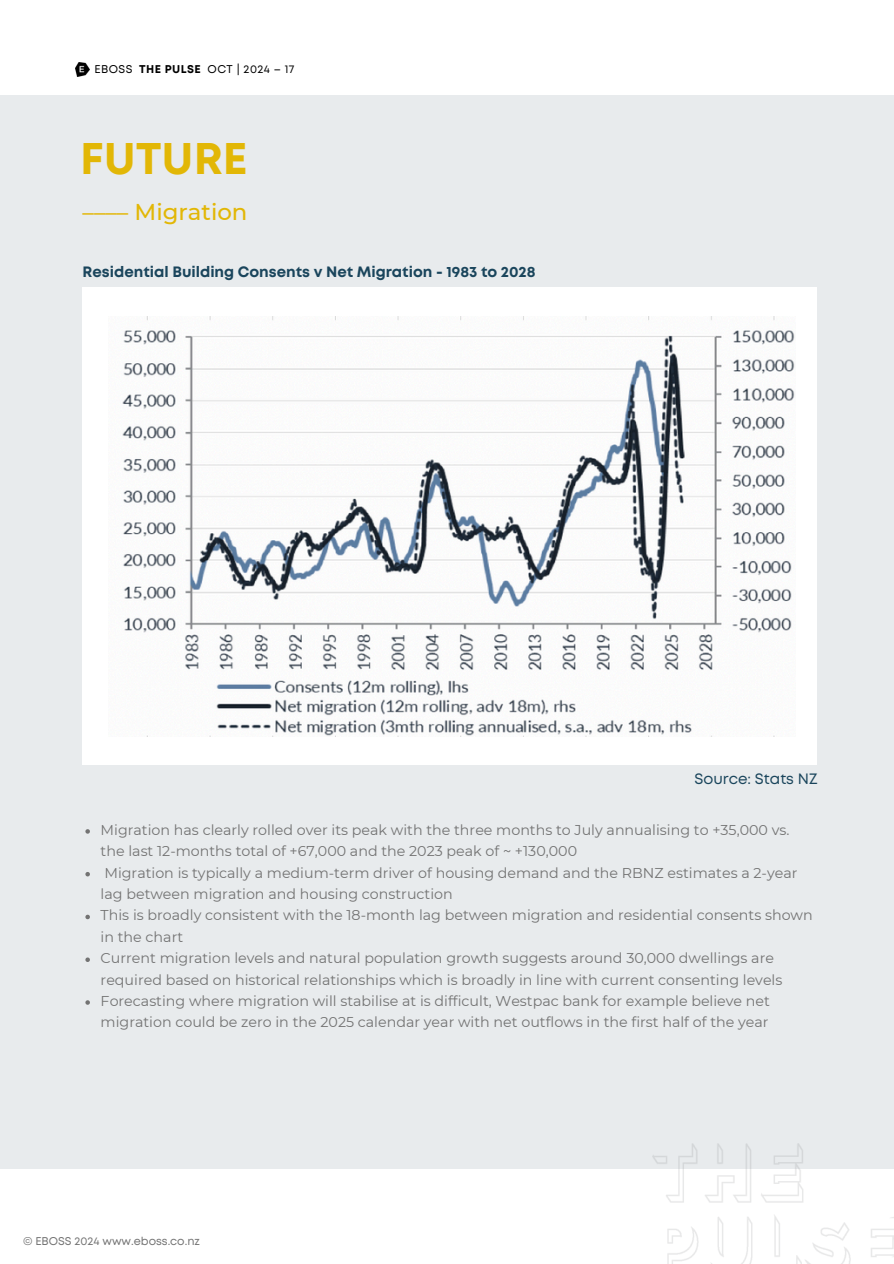
<style>
.page{position:relative;width:894px;height:1264px;background:#fff}
.page>*{position:absolute;margin:0;border:0;box-sizing:border-box;transform-origin:0 0}
.t1{font:700 44.25px "Mont";color:#e2b706}
.t2{font:500 22.8px "Montserrat";color:#e2b706}
.t3{font:700 15px "Mont";color:#1a455c}
.t4{font:15px "Mont";color:#1a455c}
.t5{font:14.25px/21.3px "Montserrat";color:#737373}
.t6{font:11.25px "Mont";color:#737373}
.t7{font:11.25px "Mont";letter-spacing:.04em;color:#000}
.s1{font-weight:700}
</style>
<div class="page">
<svg style="left:76px;top:63px;width:13px;height:13px"></svg>
<div style="left:0;top:95px;width:893px;height:1073px;background:#e8ebed"></div>
<img style="left:652px;top:1143px;width:241px;height:120px">
<div style="left:83px;top:288px;width:733px;height:477px;background:#fff"></div>
<img style="left:122px;top:316px;width:673px;height:420px">
<svg style="left:85px;top:829px;width:5px;height:4px"></svg>
<svg style="left:85px;top:872px;width:5px;height:4px"></svg>
<svg style="left:85px;top:914px;width:5px;height:5px"></svg>
<svg style="left:85px;top:957px;width:5px;height:5px"></svg>
<svg style="left:85px;top:1000px;width:5px;height:4px"></svg>
<p class="t7" style="left:94px;top:64px;width:201px">EBOSS <span class="s1">THE PULSE</span> OCT | 2024 – 17</p>
<p class="t1" style="left:80px;top:142px;width:169px">FUTURE</p>
<p class="t2" style="left:83px;top:198px;width:166px">–––– Migration</p>
<p class="t3" style="left:83px;top:266px;width:454px">Residential Building Consents v Net Migration - 1983 to 2028</p>
<h2 class="t4" style="left:694px;top:772px;width:124px">Source: Stats NZ</h2>
<p class="t5" style="left:101px;top:819px;width:690px">Migration has clearly rolled over its peak with the three months to July annualising to +35,000 vs. the last 12-months total of +67,000 and the 2023 peak of ~ +130,000</p>
<p class="t5" style="left:101px;top:861px;width:698px">Migration is typically a medium-term driver of housing demand and the RBNZ estimates a 2-year lag between migration and housing construction</p>
<p class="t5" style="left:101px;top:904px;width:713px">This is broadly consistent with the 18-month lag between migration and residential consents shown in the chart</p>
<p class="t5" style="left:101px;top:947px;width:683px">Current migration levels and natural population growth suggests around 30,000 dwellings are required based on historical relationships which is broadly in line with current consenting levels</p>
<p class="t5" style="left:101px;top:990px;width:670px">Forecasting where migration will stabilise at is difficult, Westpac bank for example believe net migration could be zero in the 2025 calendar year with net outflows in the first half of the year</p>
<p class="t6" style="left:23px;top:1236px;width:178px">© EBOSS 2024 www.eboss.co.nz</p>
</div>
